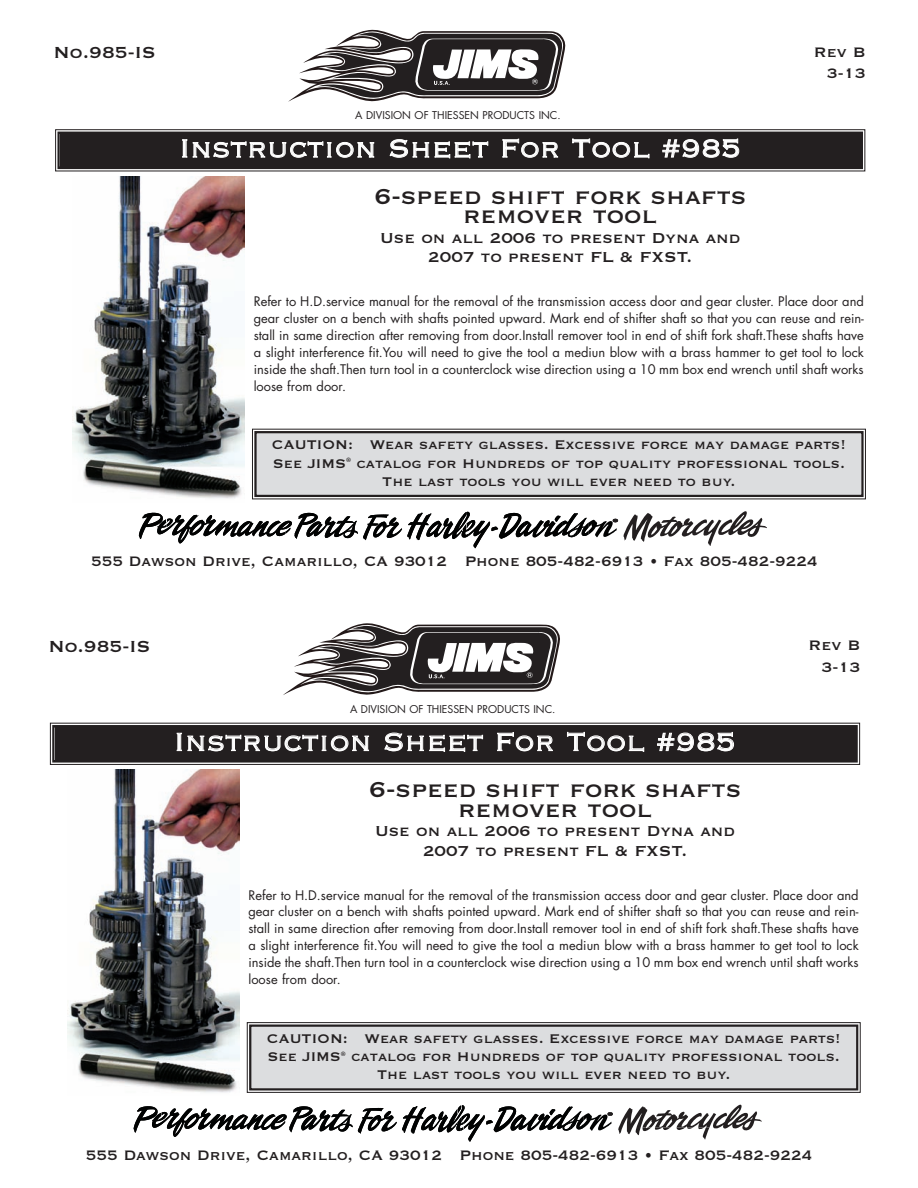
<style>
.page{position:relative;width:918px;height:1188px;background:#fff}
.page>*{position:absolute;margin:0;border:0;box-sizing:border-box;transform-origin:0 0}
.t1{font:33px "Copperplate Thirty Two BC";color:#fff}
.t2{font:28.35px "Copperplate Thirty One BC";color:#231f20}
.t3{font:21px "Copperplate Thirty One BC";color:#231f20}
.t4{font:18.9px/19.5px "Copperplate Thirty One BC";color:#231f20;text-align:center}
.t5{font:18px/21.6px "Copperplate Thirty One BC";color:#231f20;text-align:right}
.t6{font:16.5px/18.3px "Copperplate Thirty One BC";color:#231f20;text-align:center}
.t7{font:12.9px/17px "Futura";color:#231f20;text-align:justify}
.t8{font:10.5px "Futura";color:#231f20}
</style>
<div class="page">
<svg style="left:288px;top:29px;width:278px;height:73px"></svg>
<div style="left:60px;top:134px;width:801px;height:33px;background:#231f20"></div>
<div style="left:55px;top:129px;width:810px;height:42px;border:1px solid #231f20"></div>
<div style="left:57px;top:132px;width:806px;height:37px;border:2px solid #231f20"></div>
<div style="left:257px;top:433px;width:604px;height:62px;background:#dcdddf"></div>
<div style="left:254px;top:431px;width:610px;height:66px;border:2px solid #231f20"></div>
<svg style="left:623px;top:511px;width:144px;height:35px"></svg>
<svg style="left:139px;top:512px;width:478px;height:36px"></svg>
<img style="left:73px;top:176px;width:171px;height:323px">
<svg style="left:283px;top:623px;width:277px;height:72px"></svg>
<div style="left:55px;top:727px;width:801px;height:33px;background:#231f20"></div>
<div style="left:50px;top:723px;width:810px;height:42px;border:1px solid #231f20"></div>
<div style="left:52px;top:725px;width:806px;height:38px;border:2px solid #231f20"></div>
<div style="left:251px;top:1027px;width:605px;height:61px;background:#dcdddf"></div>
<div style="left:247px;top:1022px;width:614px;height:71px;border:1px solid #231f20"></div>
<div style="left:249px;top:1024px;width:609px;height:66px;border:2px solid #231f20"></div>
<svg style="left:618px;top:1104px;width:144px;height:35px"></svg>
<svg style="left:134px;top:1105px;width:478px;height:37px"></svg>
<img style="left:68px;top:770px;width:171px;height:323px">
<h3 class="t3" style="left:54px;top:39px;width:104px">No.985-IS</h3>
<p class="t8" style="left:355px;top:111px;width:207px">A DIVISION OF THIESSEN PRODUCTS INC.</p>
<h1 class="t1" style="left:179px;top:126px;width:564px">Instruction Sheet For Tool #985</h1>
<h2 class="t2" style="left:374px;top:177px;width:374px">6-speed shift fork shafts</h2>
<h2 class="t2" style="left:463px;top:197px;width:196px">remover tool</h2>
<h3 class="t4" style="left:380px;top:227px;width:362px">Use on all 2006 to present Dyna and<br>2007 to present FL &amp; FXST.</h3>
<h3 class="t5" style="left:814px;top:40px;width:54px">Rev B<br>3-13</h3>
<p class="t7" style="left:254px;top:294px;width:612px">Refer to H.D.service manual for the removal of the transmission access door and gear cluster. Place door and gear cluster on a bench with shafts pointed upward. Mark end of shifter shaft so that you can reuse and rein&shy;stall in same direction after removing from door.Install remover tool in end of shift fork shaft.These shafts have a slight interference fit.You will need to give the tool a mediun blow with a brass hammer to get tool to lock inside the shaft.Then turn tool in a counterclock wise direction using a 10 mm box end wrench until shaft works loose from door.</p>
<p class="t6" style="left:272px;top:435px;width:576px">CAUTION: Wear safety glasses. Excessive force may damage parts!<br>See JIMS<sup>®</sup> catalog for Hundreds of top quality professional tools.<br>The last tools you will ever need to buy.</p>
<h3 class="t5" style="left:91px;top:549px;width:728px">555 Dawson Drive, Camarillo, CA 93012 Phone 805-482-6913 • Fax 805-482-9224</h3>
<h3 class="t3" style="left:48px;top:632px;width:104px">No.985-IS</h3>
<p class="t8" style="left:350px;top:704px;width:207px">A DIVISION OF THIESSEN PRODUCTS INC.</p>
<h1 class="t1" style="left:174px;top:720px;width:564px">Instruction Sheet For Tool #985</h1>
<h2 class="t2" style="left:369px;top:771px;width:374px">6-speed shift fork shafts</h2>
<h2 class="t2" style="left:458px;top:790px;width:196px">remover tool</h2>
<h3 class="t4" style="left:375px;top:820px;width:362px">Use on all 2006 to present Dyna and<br>2007 to present FL &amp; FXST.</h3>
<h3 class="t5" style="left:808px;top:633px;width:54px">Rev B<br>3-13</h3>
<p class="t7" style="left:248px;top:887px;width:612px">Refer to H.D.service manual for the removal of the transmission access door and gear cluster. Place door and gear cluster on a bench with shafts pointed upward. Mark end of shifter shaft so that you can reuse and rein&shy;stall in same direction after removing from door.Install remover tool in end of shift fork shaft.These shafts have a slight interference fit.You will need to give the tool a mediun blow with a brass hammer to get tool to lock inside the shaft.Then turn tool in a counterclock wise direction using a 10 mm box end wrench until shaft works loose from door.</p>
<p class="t6" style="left:267px;top:1028px;width:575px">CAUTION: Wear safety glasses. Excessive force may damage parts!<br>See JIMS<sup>®</sup> catalog for Hundreds of top quality professional tools.<br>The last tools you will ever need to buy.</p>
<h3 class="t5" style="left:86px;top:1143px;width:728px">555 Dawson Drive, Camarillo, CA 93012 Phone 805-482-6913 • Fax 805-482-9224</h3>
</div>
